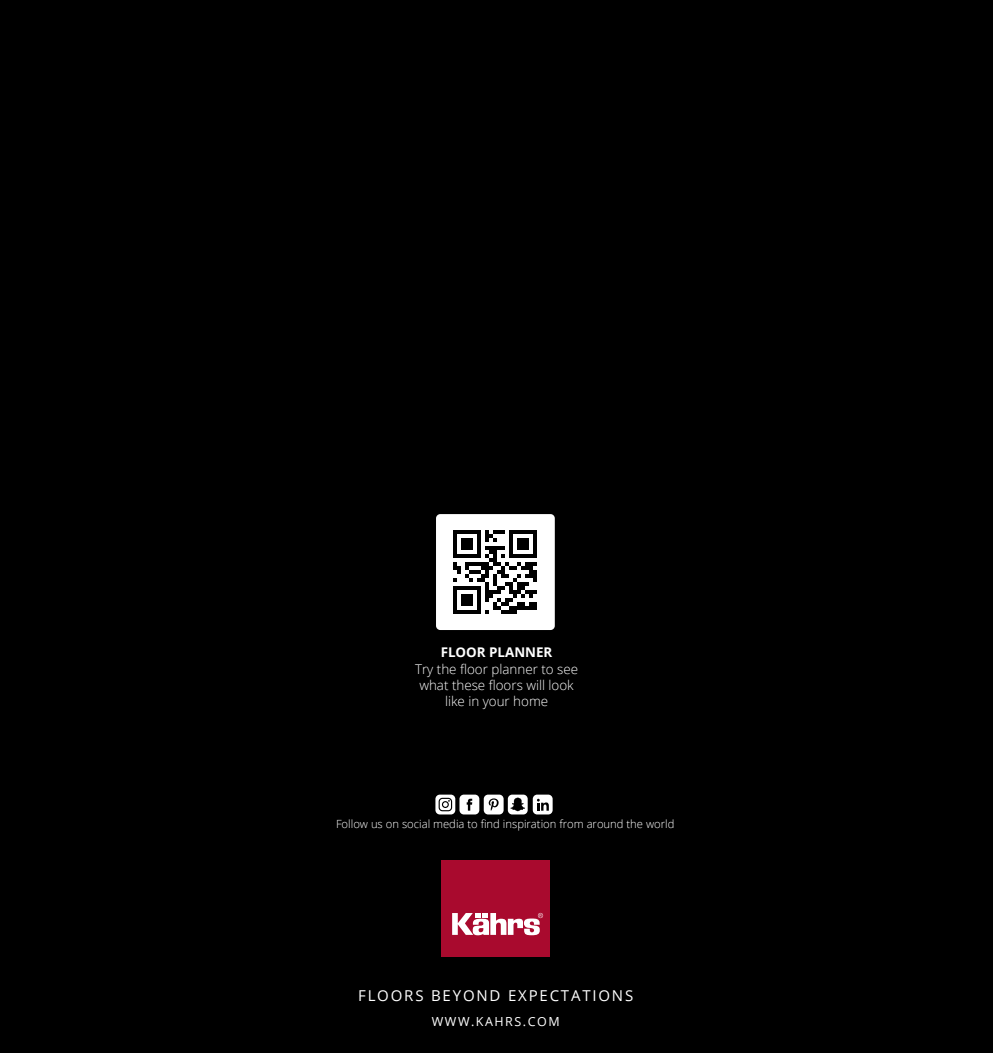
<style>
.page{position:relative;width:993px;height:1053px;background:#fff}
.page>*{position:absolute;margin:0;border:0;box-sizing:border-box;transform-origin:0 0}
.t1{font:15px "Open Sans";letter-spacing:.12em;color:#fff}
.t2{font:300 13.38px/16.4px "Open Sans";color:#fff;text-align:center}
.t3{font:700 13.38px "Open Sans";color:#fff}
.t4{font:12.5px "Open Sans";letter-spacing:.12em;color:#fff}
.t5{font:300 11.25px "Open Sans";color:#fff}
</style>
<div class="page">
<div style="left:0;top:0;width:992px;height:1052px;background:#000"></div>
<div style="left:441px;top:859px;width:108px;height:97px;background:#a90a2e"></div>
<svg style="left:452px;top:912px;width:91px;height:23px"></svg>
<div style="left:436px;top:514px;width:118px;height:116px;background:#fff;border-radius:4px"></div>
<svg style="left:453px;top:530px;width:84px;height:84px"></svg>
<div style="left:435px;top:794px;width:20px;height:20px;background:linear-gradient(to right,#fff,#fff);border-radius:4px"></div>
<svg style="left:438px;top:797px;width:14px;height:14px"></svg>
<div style="left:459px;top:794px;width:20px;height:20px;background:#fff;border-radius:4px"></div>
<svg style="left:466px;top:798px;width:6px;height:12px"></svg>
<div style="left:483px;top:794px;width:20px;height:20px;background:#fff;border-radius:4px"></div>
<div style="left:507px;top:794px;width:20px;height:20px;background:#fff;border-radius:4px"></div>
<div style="left:532px;top:794px;width:20px;height:20px;background:#fff;border-radius:4px"></div>
<svg style="left:488px;top:798px;width:10px;height:12px"></svg>
<svg style="left:510px;top:797px;width:15px;height:14px"></svg>
<svg style="left:537px;top:798px;width:11px;height:12px"></svg>
<p class="t3" style="left:440px;top:643px;width:113px">FLOOR PLANNER</p>
<p class="t2" style="left:415px;top:660px;width:164px">Try the floor planner to see what these floors will look like in your home</p>
<p class="t5" style="left:336px;top:816px;width:340px">Follow us on social media to find inspiration from around the world</p>
<p class="t1" style="left:358px;top:984px;width:276px">FLOORS BEYOND EXPECTATIONS</p>
<p class="t4" style="left:431px;top:1012px;width:129px">WWW.KAHRS.COM</p>
</div>
